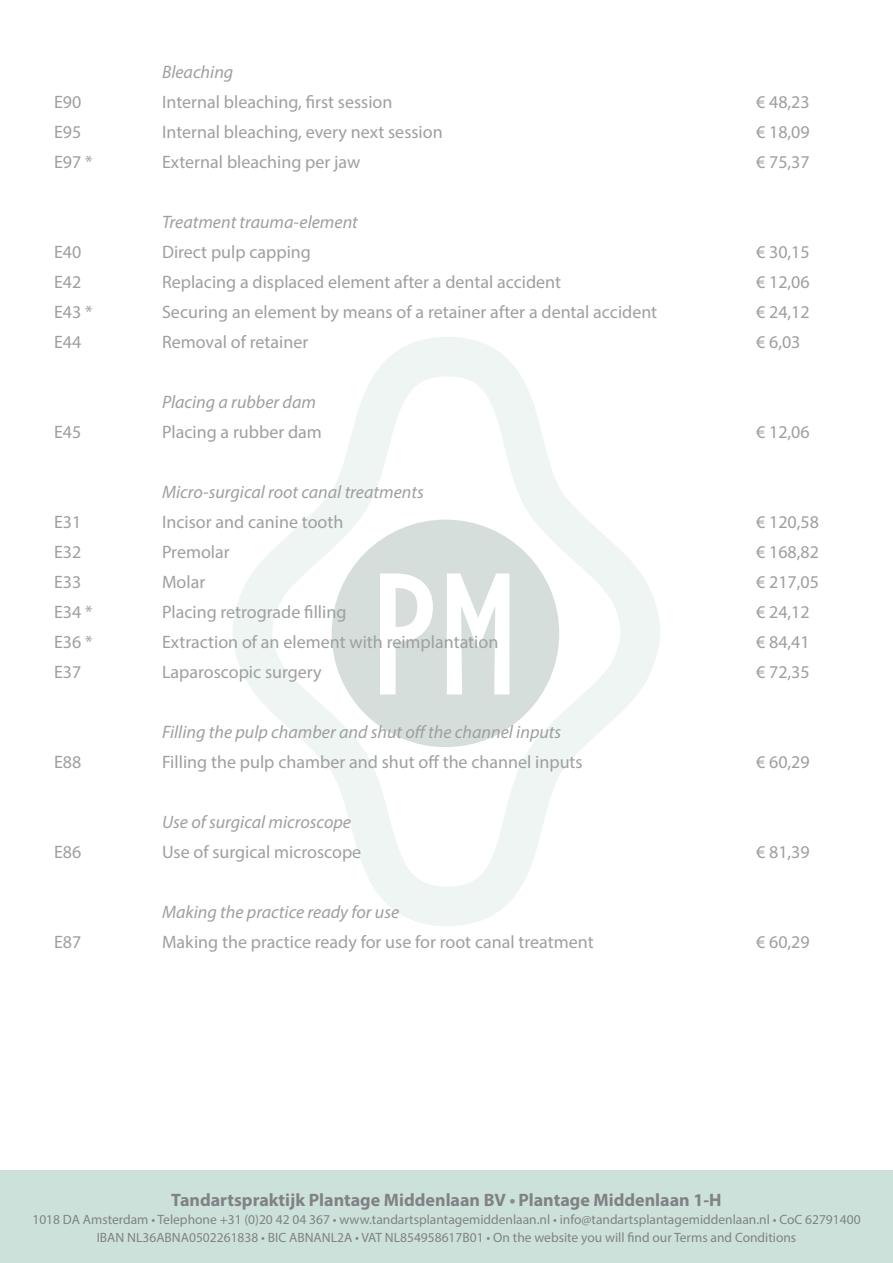
<style>
.page{position:relative;width:893px;height:1263px;background:#fff}
.page>*{position:absolute;margin:0;border:0;box-sizing:border-box;transform-origin:0 0}
.t1{font:18px "Myriad Pro";color:#9d9fa2}
.t2{font:italic 18px "Myriad Pro";color:#9d9fa2}
.t3{font:700 18px "Myriad Pro";color:#808285}
.t4{font:13.5px/18px "Myriad Pro";color:#808285;text-align:center}
.s1{color:#8a8c8f}
</style>
<div class="page">
<div style="left:0;top:1171px;width:893px;height:92px;background:#cde1db"></div>
<svg style="left:233px;top:337px;width:427px;height:589px"></svg>
<svg style="left:380px;top:573px;width:53px;height:121px"></svg>
<svg style="left:447px;top:573px;width:62px;height:121px"></svg>
<p class="t2" style="left:162px;top:61px;width:73px">Bleaching</p>
<p class="t1" style="left:54px;top:91px;width:29px">E90</p>
<p class="t1" style="left:162px;top:91px;width:232px">Internal bleaching, first session</p>
<p class="t1" style="left:756px;top:91px;width:55px">€ 48,23</p>
<p class="t1" style="left:54px;top:121px;width:29px">E95</p>
<p class="t1" style="left:162px;top:121px;width:282px">Internal bleaching, every next session</p>
<p class="t1" style="left:756px;top:121px;width:55px">€ 18,09</p>
<p class="t1" style="left:54px;top:151px;width:40px">E97 *</p>
<p class="t1" style="left:162px;top:151px;width:200px">External bleaching per jaw</p>
<p class="t1" style="left:756px;top:151px;width:55px">€ 75,37</p>
<p class="t2" style="left:162px;top:211px;width:197px">Treatment trauma-element</p>
<p class="t1" style="left:54px;top:241px;width:29px">E40</p>
<p class="t1" style="left:162px;top:241px;width:150px">Direct pulp capping</p>
<p class="t1" style="left:756px;top:241px;width:55px">€ 30,15</p>
<p class="t1" style="left:54px;top:271px;width:29px">E42</p>
<p class="t1" style="left:162px;top:271px;width:401px">Replacing a displaced element after a dental accident</p>
<p class="t1" style="left:756px;top:271px;width:55px">€ 12,06</p>
<p class="t1" style="left:54px;top:301px;width:40px">E43 *</p>
<p class="t1" style="left:162px;top:301px;width:497px">Securing an element by means of a retainer after a dental accident</p>
<p class="t1" style="left:756px;top:301px;width:55px">€ 24,12</p>
<p class="t1" style="left:54px;top:331px;width:29px">E44</p>
<p class="t1" style="left:162px;top:331px;width:148px">Removal of retainer</p>
<p class="t1" style="left:756px;top:331px;width:46px">€ 6,03</p>
<p class="t2" style="left:162px;top:391px;width:155px">Placing a rubber dam</p>
<p class="t1" style="left:54px;top:421px;width:29px">E45</p>
<p class="t1" style="left:162px;top:421px;width:161px">Placing a rubber dam</p>
<p class="t1" style="left:756px;top:421px;width:55px">€ 12,06</p>
<p class="t2" style="left:162px;top:481px;width:263px">Micro-surgical root canal treatments</p>
<p class="t1" style="left:54px;top:511px;width:29px">E31</p>
<p class="t1" style="left:162px;top:511px;width:183px">Incisor and canine tooth</p>
<p class="t1" style="left:756px;top:511px;width:64px">€ 120,58</p>
<p class="t1" style="left:54px;top:541px;width:29px">E32</p>
<p class="t1" style="left:162px;top:541px;width:69px">Premolar</p>
<p class="t1" style="left:756px;top:541px;width:64px">€ 168,82</p>
<p class="t1" style="left:54px;top:571px;width:29px">E33</p>
<p class="t1" style="left:162px;top:571px;width:45px">Molar</p>
<p class="t1" style="left:756px;top:571px;width:64px">€ 217,05</p>
<p class="t1" style="left:54px;top:601px;width:40px">E34 *</p>
<p class="t1" style="left:162px;top:601px;width:186px">Placing retrograde filling</p>
<p class="t1" style="left:756px;top:601px;width:55px">€ 24,12</p>
<p class="t1" style="left:54px;top:631px;width:40px">E36 *</p>
<p class="t1" style="left:162px;top:631px;width:338px">Extraction of an element with reimplantation</p>
<p class="t1" style="left:756px;top:631px;width:55px">€ 84,41</p>
<p class="t1" style="left:54px;top:661px;width:29px">E37</p>
<p class="t1" style="left:162px;top:661px;width:161px">Laparoscopic surgery</p>
<p class="t1" style="left:756px;top:661px;width:55px">€ 72,35</p>
<p class="t2" style="left:162px;top:721px;width:401px">Filling the pulp chamber and shut off the channel inputs</p>
<p class="t1" style="left:54px;top:751px;width:29px">E88</p>
<p class="t1" style="left:162px;top:751px;width:422px">Filling the pulp chamber and shut off the channel inputs</p>
<p class="t1" style="left:756px;top:751px;width:55px">€ 60,29</p>
<p class="t2" style="left:162px;top:811px;width:191px">Use of surgical microscope</p>
<p class="t1" style="left:54px;top:841px;width:29px">E86</p>
<p class="t1" style="left:162px;top:841px;width:201px">Use of surgical microscope</p>
<p class="t1" style="left:756px;top:841px;width:55px">€ 81,39</p>
<p class="t2" style="left:162px;top:901px;width:239px">Making the practice ready for use</p>
<p class="t1" style="left:54px;top:931px;width:29px">E87</p>
<p class="t1" style="left:162px;top:931px;width:433px">Making the practice ready for use for root canal treatment</p>
<p class="t1" style="left:756px;top:931px;width:55px">€ 60,29</p>
<p class="t3" style="left:171px;top:1188px;width:552px">Tandartspraktijk Plantage Middenlaan BV <span class="s1">•</span> Plantage Middenlaan 1-H</p>
<p class="t4" style="left:32px;top:1210px;width:830px">1018 DA Amsterdam • Telephone +31 (0)20 42 04 367 • www.tandartsplantagemiddenlaan.nl • info@tandartsplantagemiddenlaan.nl • CoC 62791400<br>IBAN NL36ABNA0502261838 • BIC ABNANL2A • VAT NL854958617B01 • On the website you will find our Terms and Conditions</p>
</div>
